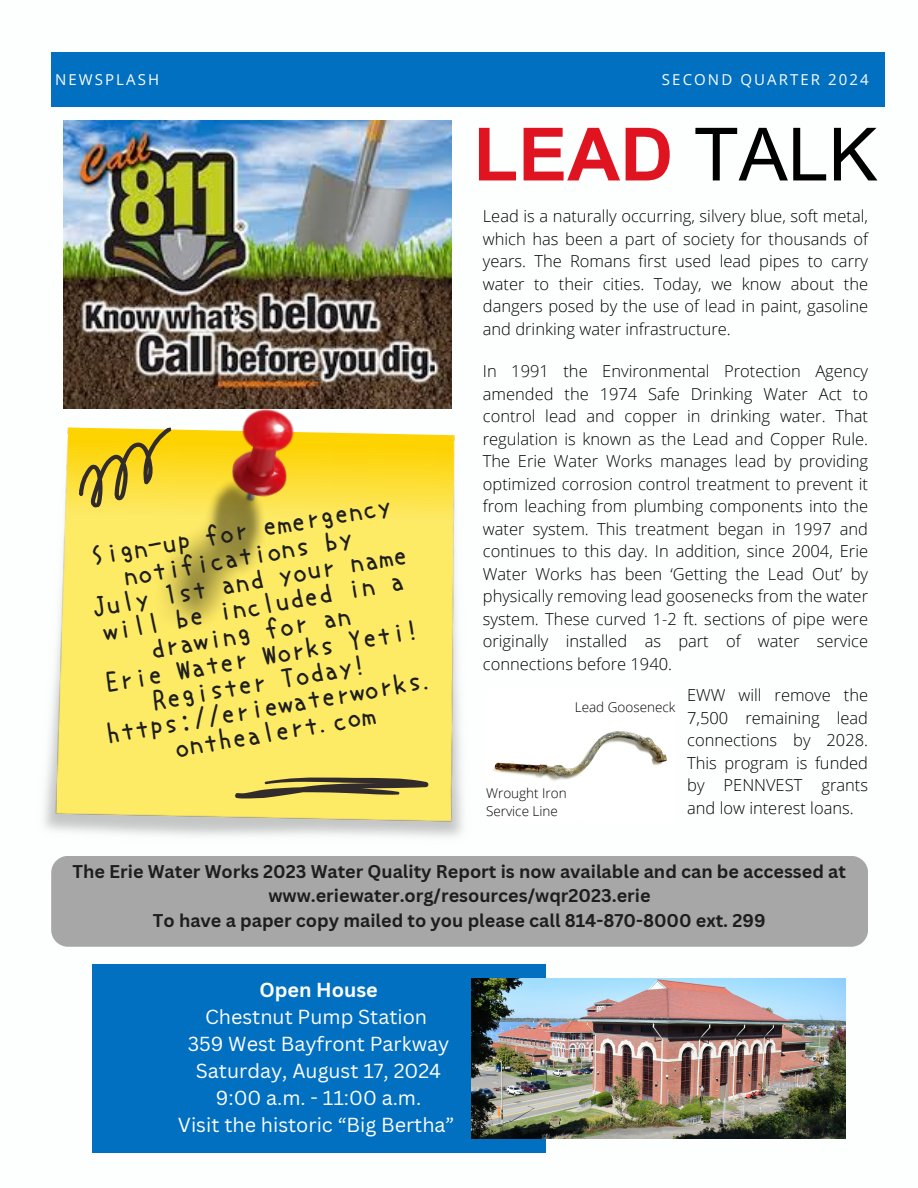
<style>
.page{position:relative;width:918px;height:1188px;background:#fff}
.page>*{position:absolute;margin:0;border:0;box-sizing:border-box;transform-origin:0 0}
.t1{font:700 73.5px "Arial MT Pro";color:#df1420}
.t2{font:29.1px/25.5px "uzura font";color:#1e1e1e;text-align:center}
.t3{font:19.8px/27px "Canva Sans";color:#fdfefe;text-align:center}
.t4{font:700 18px/24.8px "Canva Sans";color:#1e1e1e;text-align:center}
.t5{font:300 16.5px/22.5px "Open Sans";color:#000;text-align:justify}
.t6{font:15px "Open Sans";letter-spacing:.14em;color:#fdfefe}
.t7{font:300 13.5px "Open Sans";color:#000}
.s1{font-weight:400;color:#000}
.s2{font-weight:700}
</style>
<div class="page">
<img style="left:63px;top:120px;width:388px;height:288px">
<div style="left:51px;top:53px;width:834px;height:54px;background:#0270c0"></div>
<div style="left:92px;top:964px;width:453px;height:188px;background:#0270c0"></div>
<img style="left:472px;top:978px;width:373px;height:160px">
<div style="left:51px;top:856px;width:817px;height:91px;background:#a7a7a7;border-radius:17px"></div>
<img style="left:43px;top:427px;width:420px;height:411px">
<img style="left:144px;top:404px;width:152px;height:243px">
<svg style="left:71px;top:427px;width:110px;height:83px;background:#dec12d"></svg>
<svg style="left:234px;top:774px;width:195px;height:25px;background:#a6984c"></svg>
<img style="left:493px;top:731px;width:174px;height:50px">
<p class="t6" style="left:55px;top:69px;width:106px">NEWSPLASH</p>
<p class="t2" style="left:73px;top:546px;width:336px;rotate:-10deg">Sign-up for emergency notifications by<br>July 1st and your name will be included in a drawing for an<br>Erie Water Works Yeti!<br>Register Today! https://eriewaterworks. onthealert.com</p>
<h6 class="t6" style="left:662px;top:69px;width:208px">SECOND QUARTER 2024</h6>
<p class="t1" style="left:473px;top:127px;width:406px">LEAD <span class="s1">TALK</span></p>
<p class="t5" style="left:483px;top:205px;width:387px">Lead is a naturally occurring, silvery blue, soft metal, which has been a part of society for thousands of years. The Romans first used lead pipes to carry water to their cities. Today, we know about the dangers posed by the use of lead in paint, gasoline and drinking water infrastructure.</p>
<p class="t5" style="left:483px;top:359px;width:387px">In 1991 the Environmental Protection Agency amended the 1974 Safe Drinking Water Act to control lead and copper in drinking water. That regulation is known as the Lead and Copper Rule.<br>The Erie Water Works manages lead by providing optimized corrosion control treatment to prevent it from leaching from plumbing components into the water system. This treatment began in 1997 and continues to this day. In addition, since 2004, Erie Water Works has been ‘Getting the Lead Out’ by physically removing lead goosenecks from the water system. These curved 1-2 ft. sections of pipe were originally installed as part of water service connections before 1940.</p>
<h2 class="t5" style="left:687px;top:683px;width:182px">EWW will remove the 7,500 remaining lead connections by 2028.<br>This program is funded by PENNVEST grants and low interest loans.</h2>
<p class="t7" style="left:575px;top:697px;width:102px">Lead Gooseneck</p>
<h6 class="t7" style="left:486px;top:783px;width:82px">Wrought Iron</h6>
<p class="t7" style="left:486px;top:801px;width:73px">Service Line</p>
<h5 class="t4" style="left:72px;top:858px;width:775px">The Erie Water Works 2023 Water Quality Report is now available and can be accessed at www.eriewater.org/resources/wqr2023.erie<br>To have a paper copy mailed to you please call 814-870-8000 ext. 299</h5>
<p class="t3" style="left:178px;top:976px;width:278px"><span class="s2">Open House<br></span>Chestnut Pump Station<br>359 West Bayfront Parkway<br>Saturday, August 17, 2024<br>9:00 a.m. - 11:00 a.m.<br>Visit the historic “Big Bertha”</p>
</div>
